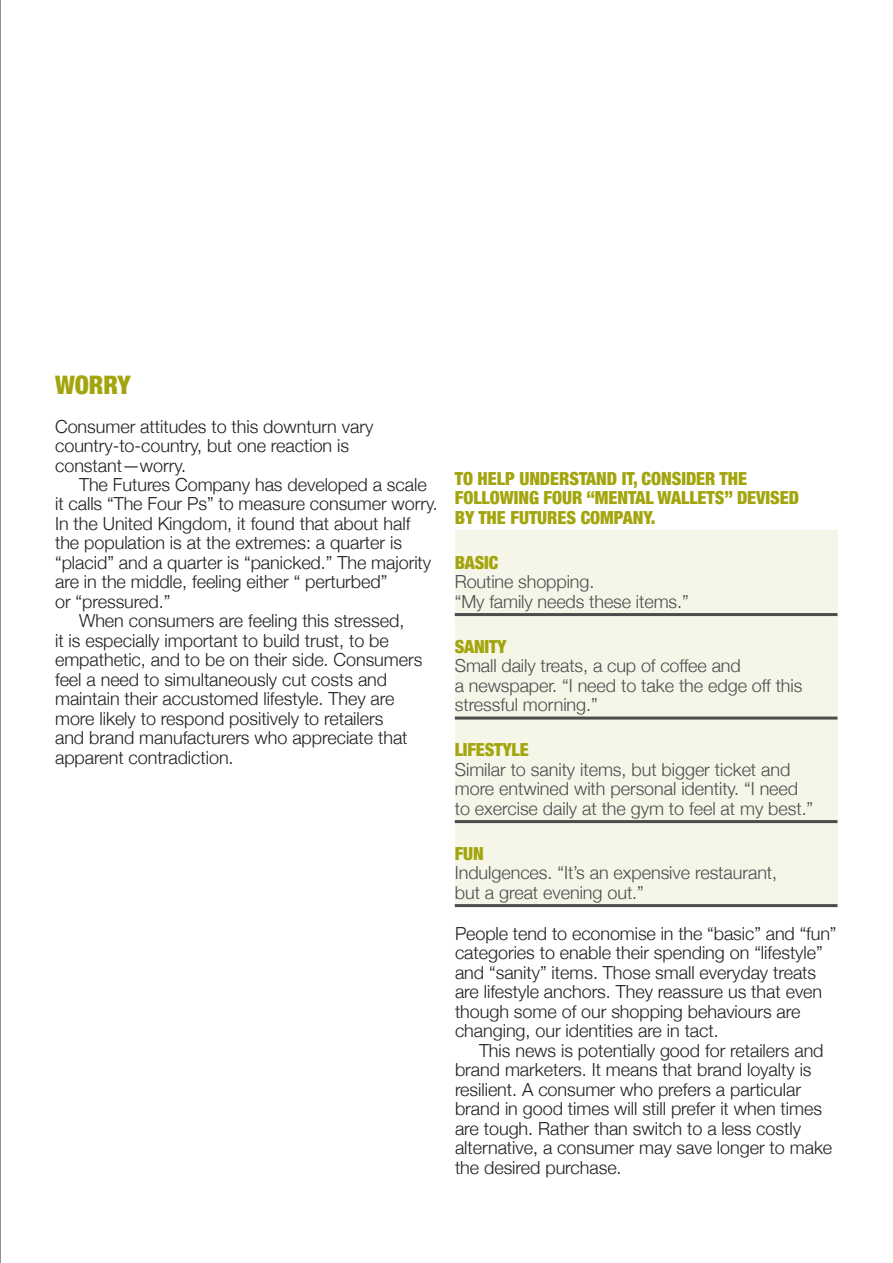
<style>
.page{position:relative;width:893px;height:1263px;background:#fff}
.page>*{position:absolute;margin:0;border:0;box-sizing:border-box;transform-origin:0 0}
.t1{font:900 condensed 25.5px "Helvetica Neue";letter-spacing:-.005em;color:#a3a50e}
.t2{font:300 18px/19.5px "Helvetica Neue";letter-spacing:-.005em;color:#231f20}
.t3{font:300 18px/19.5px "Helvetica Neue";letter-spacing:-.005em;color:#4b4c4d}
.t4{font:900 condensed 18px/19.5px "Helvetica Neue";letter-spacing:-.005em;color:#a3a50e}
</style>
<div class="page">
<div style="left:455px;top:530px;width:382px;height:376px;background:#f5f6e8"></div>
<hr style="left:455px;top:613px;width:382px;height:3px;background:#4b4c4d">
<hr style="left:455px;top:716px;width:382px;height:3px;background:#4b4c4d">
<hr style="left:455px;top:820px;width:382px;height:3px;background:#4b4c4d">
<hr style="left:455px;top:904px;width:382px;height:3px;background:#4b4c4d">
<hr style="left:0;top:0;width:1px;height:1263px;background:#231f20">
<h1 class="t1" style="left:55px;top:369px;width:77px">WORRY</h1>
<p class="t2" style="left:55px;top:416px;width:320px">Consumer attitudes to this downturn vary country-to-country, but one reaction is constant—worry.</p>
<p class="t2" style="left:79px;top:474px;width:349px">The Futures Company has developed a scale</p>
<p class="t2" style="left:55px;top:494px;width:384px">it calls “The Four Ps” to measure consumer worry.</p>
<p class="t2" style="left:55px;top:513px;width:357px">In the United Kingdom, it found that about half</p>
<p class="t2" style="left:55px;top:533px;width:348px">the population is at the extremes: a quarter is</p>
<p class="t2" style="left:55px;top:552px;width:378px">“placid” and a quarter is “panicked.” The majority</p>
<p class="t2" style="left:55px;top:572px;width:334px">are in the middle, feeling either “ perturbed”</p>
<p class="t2" style="left:55px;top:591px;width:117px">or “pressured.”</p>
<p class="t2" style="left:79px;top:611px;width:327px">When consumers are feeling this stressed,</p>
<p class="t2" style="left:55px;top:630px;width:335px">it is especially important to build trust, to be</p>
<p class="t2" style="left:55px;top:650px;width:369px">empathetic, and to be on their side. Consumers</p>
<p class="t2" style="left:55px;top:669px;width:334px">feel a need to simultaneously cut costs and</p>
<p class="t2" style="left:55px;top:689px;width:341px">maintain their accustomed lifestyle. They are</p>
<p class="t2" style="left:55px;top:708px;width:330px">more likely to respond positively to retailers</p>
<p class="t2" style="left:55px;top:728px;width:354px">and brand manufacturers who appreciate that</p>
<p class="t2" style="left:55px;top:747px;width:180px">apparent contradiction.</p>
<p class="t4" style="left:455px;top:468px;width:346px">TO HELP UNDERSTAND IT, CONSIDER THE<br>FOLLOWING FOUR “MENTAL WALLETS” DEVISED<br>BY THE FUTURES COMPANY.</p>
<p class="t4" style="left:455px;top:552px;width:45px">BASIC</p>
<p class="t3" style="left:455px;top:572px;width:235px">Routine shopping.<br>“My family needs these items.”</p>
<p class="t4" style="left:455px;top:636px;width:53px">SANITY</p>
<p class="t3" style="left:455px;top:656px;width:349px">Small daily treats, a cup of coffee and<br>a newspaper. “I need to take the edge off this stressful morning.”</p>
<p class="t4" style="left:455px;top:740px;width:75px">LIFESTYLE</p>
<p class="t3" style="left:455px;top:759px;width:360px">Similar to sanity items, but bigger ticket and more entwined with personal identity. “I need to exercise daily at the gym to feel at my best.”</p>
<p class="t4" style="left:455px;top:843px;width:30px">FUN</p>
<p class="t3" style="left:455px;top:863px;width:324px">Indulgences. “It’s an expensive restaurant, but a great evening out.”</p>
<p class="t2" style="left:455px;top:923px;width:383px">People tend to economise in the “basic” and “fun” categories to enable their spending on “lifestyle” and “sanity” items. Those small everyday treats are lifestyle anchors. They reassure us that even though some of our shopping behaviours are changing, our identities are in tact.</p>
<p class="t2" style="left:455px;top:1040px;width:379px;text-indent:24px">This news is potentially good for retailers and brand marketers. It means that brand loyalty is resilient. A consumer who prefers a particular brand in good times will still prefer it when times are tough. Rather than switch to a less costly alternative, a consumer may save longer to make the desired purchase.</p>
</div>
